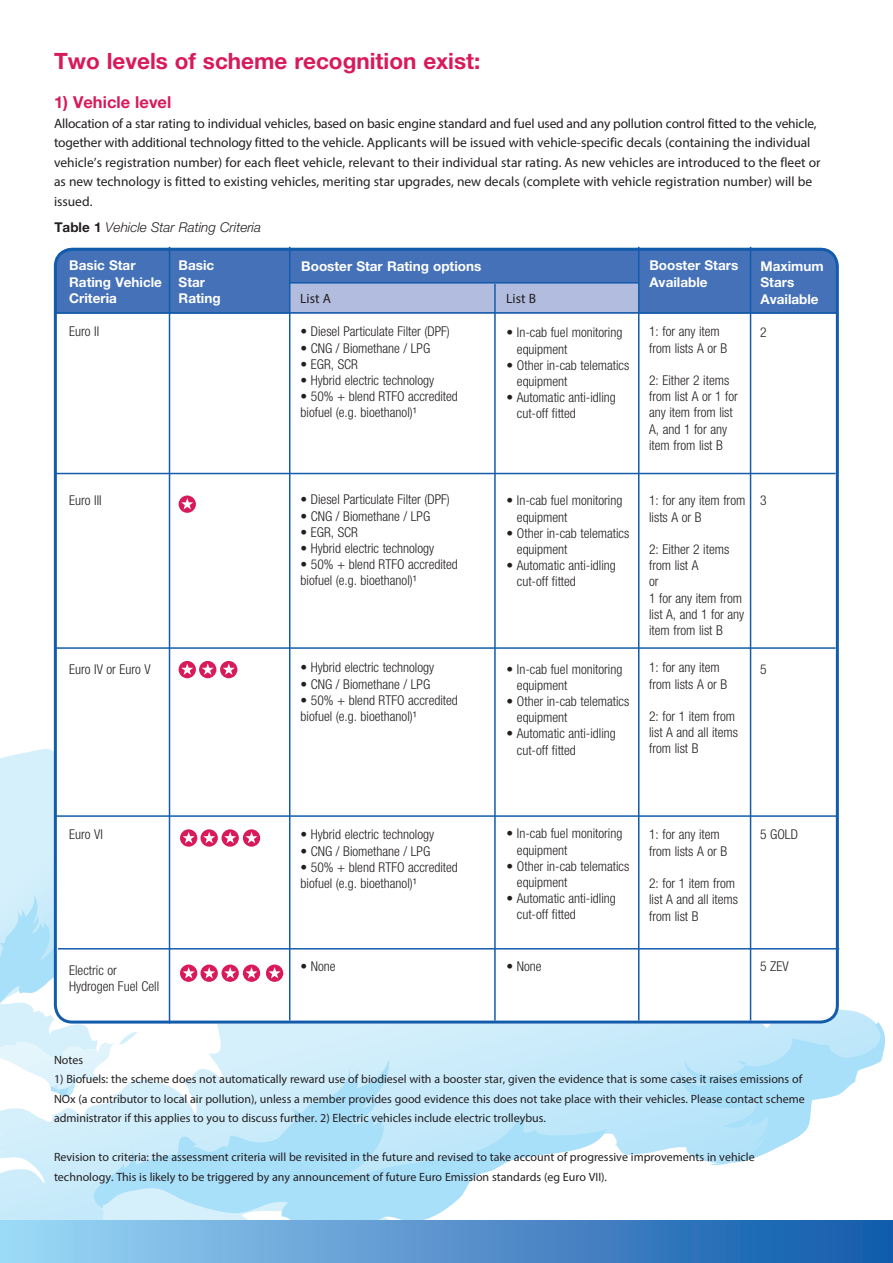
<style>
.page{position:relative;width:893px;height:1263px;background:#fff}
.page>*{position:absolute;margin:0;border:0;box-sizing:border-box;transform-origin:0 0}
.t1{font:700 22.5px "Helvetica Neue";color:#d81a5b}
.t2{font:700 16.5px "Helvetica Neue";color:#d81a5b}
.t3{font:300 condensed 13.5px/16.2px "Helvetica Neue";color:#231f20}
.t4{font:13.5px/19.5px "Myriad Pro";color:#231f20}
.t5{font:700 13.5px/16.5px "Helvetica Neue";color:#fff}
.t6{font:italic 300 13.5px "Helvetica Neue";color:#231f20}
.t7{font:12px/19.5px "Myriad Pro";color:#231f20}
.s1{font-weight:700;font-style:normal}
</style>
<div class="page">
<svg style="left:0;top:716px;width:54px;height:67px"></svg>
<svg style="left:0;top:783px;width:874px;height:372px"></svg>
<svg style="left:0;top:850px;width:77px;height:370px;background:#cbebfa"></svg>
<svg style="left:77px;top:1098px;width:530px;height:122px"></svg>
<svg style="left:677px;top:1022px;width:208px;height:143px"></svg>
<div style="left:0;top:1220px;width:893px;height:43px;background:linear-gradient(to right,#9fd6f6,#1057a9)"></div>
<div style="left:55px;top:247px;width:780px;height:776px;background:#fff;border-radius:17px"></div>
<div style="left:55px;top:248px;width:781px;height:64px;background:#4471b8"></div>
<div style="left:291px;top:283px;width:348px;height:30px;background:#b2bcde"></div>
<hr style="left:169px;top:247px;width:1px;height:776px;background:#135cab">
<hr style="left:289px;top:247px;width:1px;height:773px;background:#135cab">
<hr style="left:750px;top:247px;width:1px;height:773px;background:#135cab">
<hr style="left:638px;top:247px;width:1px;height:773px;background:#135cab">
<hr style="left:494px;top:284px;width:2px;height:736px;background:#135cab">
<hr style="left:54px;top:312px;width:782px;height:2px;background:#135cab">
<hr style="left:289px;top:282px;width:350px;height:2px;background:#135cab">
<hr style="left:54px;top:473px;width:782px;height:1px;background:#135cab">
<hr style="left:54px;top:647px;width:781px;height:2px;background:#135cab">
<hr style="left:55px;top:815px;width:781px;height:2px;background:#135cab">
<svg style="left:80px;top:732px;width:197px;height:122px"></svg>
<div style="left:179px;top:661px;width:17px;height:17px;background:#d81a5b;border-radius:50%"></div>
<svg style="left:181px;top:663px;width:12px;height:12px"></svg>
<div style="left:199px;top:661px;width:17px;height:17px;background:#d81a5b;border-radius:50%"></div>
<svg style="left:202px;top:663px;width:12px;height:12px"></svg>
<div style="left:220px;top:661px;width:17px;height:17px;background:#d81a5b;border-radius:50%"></div>
<svg style="left:223px;top:663px;width:12px;height:12px"></svg>
<svg style="left:179px;top:495px;width:17px;height:18px"></svg>
<svg style="left:181px;top:498px;width:12px;height:11px"></svg>
<hr style="left:58px;top:948px;width:781px;height:1px;background:#135cab">
<svg style="left:0;top:867px;width:391px;height:314px"></svg>
<div style="left:54px;top:248px;width:785px;height:775px;border:3px solid #135cab;border-radius:17px"></div>
<p class="t1" style="left:54px;top:47px;width:428px">Two levels of scheme recognition exist:</p>
<p class="t2" style="left:54px;top:92px;width:119px">1) Vehicle level</p>
<p class="t4" style="left:54px;top:113px;width:768px">Allocation of a star rating to individual vehicles, based on basic engine standard and fuel used and any pollution control fitted to the vehicle, together with additional technology fitted to the vehicle. Applicants will be issued with vehicle-specific decals (containing the individual vehicle’s registration number) for each fleet vehicle, relevant to their individual star rating. As new vehicles are introduced to the fleet or as new technology is fitted to existing vehicles, meriting star upgrades, new decals (complete with vehicle registration number) will be issued.</p>
<p class="t6" style="left:54px;top:219px;width:208px"><span class="s1">Table 1</span> Vehicle Star Rating Criteria</p>
<p class="t5" style="left:69px;top:257px;width:94px">Basic Star<br>Rating Vehicle<br>Criteria</p>
<p class="t5" style="left:301px;top:257px;width:182px">Booster Star Rating options</p>
<p class="t5" style="left:179px;top:257px;width:43px">Basic<br>Star<br>Rating</p>
<p class="t4" style="left:300px;top:288px;width:32px">List A</p>
<p class="t4" style="left:506px;top:289px;width:31px">List B</p>
<p class="t3" style="left:69px;top:323px;width:32px">Euro II</p>
<p class="t3" style="left:301px;top:323px;width:151px">• Diesel Particulate Filter (DPF)</p>
<p class="t3" style="left:301px;top:340px;width:131px">• CNG / Biomethane / LPG</p>
<p class="t3" style="left:301px;top:356px;width:59px">• EGR, SCR</p>
<p class="t3" style="left:301px;top:372px;width:135px">• Hybrid electric technology</p>
<p class="t3" style="left:301px;top:388px;width:159px">• 50% + blend RTFO accredited</p>
<p class="t3" style="left:301px;top:404px;width:118px">biofuel (e.g. bioethanol)¹</p>
<p class="t3" style="left:69px;top:492px;width:34px">Euro III</p>
<p class="t3" style="left:301px;top:491px;width:151px">• Diesel Particulate Filter (DPF)</p>
<p class="t3" style="left:301px;top:508px;width:131px">• CNG / Biomethane / LPG</p>
<p class="t3" style="left:301px;top:524px;width:59px">• EGR, SCR</p>
<p class="t3" style="left:301px;top:540px;width:135px">• Hybrid electric technology</p>
<p class="t3" style="left:301px;top:556px;width:159px">• 50% + blend RTFO accredited biofuel (e.g. bioethanol)¹</p>
<p class="t3" style="left:69px;top:661px;width:83px">Euro IV or Euro V</p>
<p class="t3" style="left:301px;top:659px;width:135px">• Hybrid electric technology</p>
<p class="t3" style="left:301px;top:676px;width:131px">• CNG / Biomethane / LPG</p>
<p class="t3" style="left:301px;top:692px;width:159px">• 50% + blend RTFO accredited biofuel (e.g. bioethanol)¹</p>
<p class="t3" style="left:517px;top:324px;width:107px;text-indent:-10px">• In-cab fuel monitoring equipment</p>
<p class="t3" style="left:517px;top:357px;width:114px;text-indent:-10px">• Other in-cab telematics equipment</p>
<p class="t3" style="left:517px;top:389px;width:100px;text-indent:-10px">• Automatic anti-idling cut-off fitted</p>
<p class="t3" style="left:517px;top:492px;width:107px;text-indent:-10px">• In-cab fuel monitoring equipment</p>
<p class="t3" style="left:517px;top:525px;width:114px;text-indent:-10px">• Other in-cab telematics equipment</p>
<p class="t3" style="left:517px;top:557px;width:100px;text-indent:-10px">• Automatic anti-idling cut-off fitted</p>
<p class="t3" style="left:517px;top:661px;width:107px;text-indent:-10px">• In-cab fuel monitoring equipment</p>
<p class="t3" style="left:517px;top:693px;width:114px;text-indent:-10px">• Other in-cab telematics equipment</p>
<p class="t3" style="left:517px;top:725px;width:100px;text-indent:-10px">• Automatic anti-idling cut-off fitted</p>
<p class="t5" style="left:649px;top:257px;width:90px">Booster Stars<br>Available</p>
<p class="t5" style="left:760px;top:257px;width:65px">Maximum<br>Stars<br>Available</p>
<p class="t3" style="left:649px;top:323px;width:80px">1: for any item from lists A or B</p>
<p class="t3" style="left:649px;top:372px;width:90px">2: Either 2 items from list A or 1 for any item from list<br>A, and 1 for any item from list B</p>
<p class="t3" style="left:760px;top:324px;width:8px">2</p>
<p class="t3" style="left:649px;top:492px;width:98px">1: for any item from lists A or B</p>
<p class="t3" style="left:649px;top:541px;width:82px">2: Either 2 items from list A</p>
<p class="t3" style="left:649px;top:573px;width:11px">or</p>
<p class="t3" style="left:649px;top:590px;width:96px">1 for any item from list A, and 1 for any item from list B</p>
<p class="t3" style="left:649px;top:659px;width:80px">1: for any item from lists A or B</p>
<p class="t3" style="left:649px;top:708px;width:90px">2: for 1 item from list A and all items from list B</p>
<p class="t3" style="left:760px;top:492px;width:8px">3</p>
<p class="t3" style="left:760px;top:661px;width:8px">5</p>
<p class="t3" style="left:69px;top:826px;width:35px">Euro VI</p>
<p class="t3" style="left:517px;top:825px;width:107px;text-indent:-10px">• In-cab fuel monitoring equipment</p>
<p class="t3" style="left:517px;top:858px;width:114px;text-indent:-10px">• Other in-cab telematics equipment</p>
<p class="t3" style="left:517px;top:890px;width:100px;text-indent:-10px">• Automatic anti-idling cut-off fitted</p>
<p class="t3" style="left:301px;top:826px;width:135px">• Hybrid electric technology</p>
<p class="t3" style="left:301px;top:843px;width:131px">• CNG / Biomethane / LPG</p>
<p class="t3" style="left:301px;top:859px;width:159px">• 50% + blend RTFO accredited biofuel (e.g. bioethanol)¹</p>
<p class="t3" style="left:649px;top:826px;width:80px">1: for any item from lists A or B</p>
<p class="t3" style="left:649px;top:875px;width:90px">2: for 1 item from list A and all items from list B</p>
<p class="t3" style="left:760px;top:826px;width:39px">5 GOLD</p>
<p class="t3" style="left:69px;top:962px;width:92px">Electric or<br>Hydrogen Fuel Cell</p>
<p class="t3" style="left:301px;top:958px;width:37px">• None</p>
<p class="t3" style="left:507px;top:958px;width:37px">• None</p>
<p class="t3" style="left:760px;top:958px;width:30px">5 ZEV</p>
<p class="t7" style="left:54px;top:1050px;width:31px">Notes</p>
<p class="t7" style="left:54px;top:1069px;width:752px">1) Biofuels: the scheme does not automatically reward use of biodiesel with a booster star, given the evidence that is some cases it raises emissions of<br>NOx (a contributor to local air pollution), unless a member provides good evidence this does not take place with their vehicles. Please contact scheme administrator if this applies to you to discuss further. 2) Electric vehicles include electric trolleybus.</p>
<p class="t7" style="left:54px;top:1147px;width:702px">Revision to criteria: the assessment criteria will be revisited in the future and revised to take account of progressive improvements in vehicle technology. This is likely to be triggered by any announcement of future Euro Emission standards (eg Euro VII).</p>
</div>
